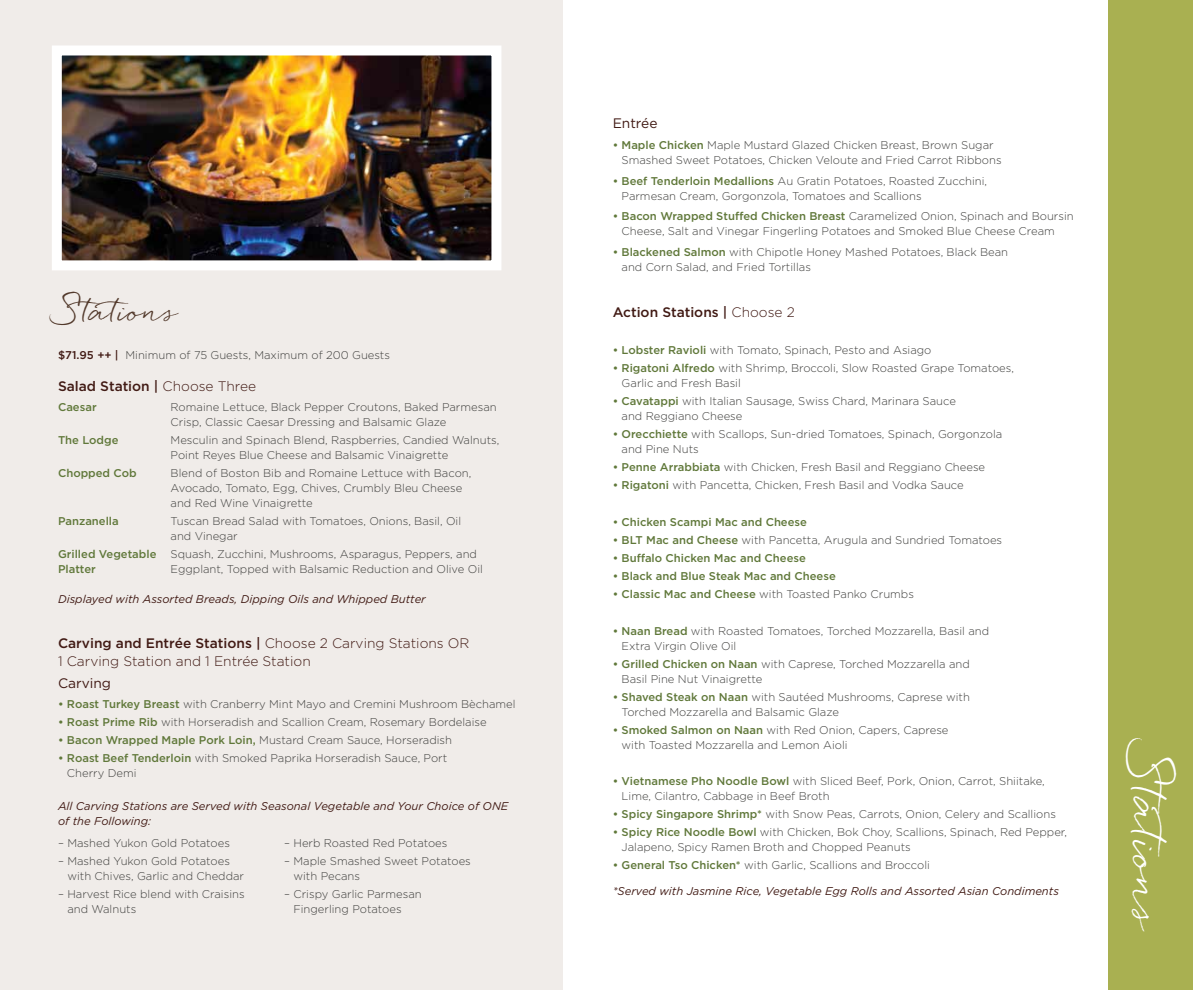
<style>
.page{position:relative;width:1193px;height:990px;background:#fff}
.page>*{position:absolute;margin:0;border:0;box-sizing:border-box;transform-origin:0 0}
.t1{font:45px "Quickpen";color:#fff}
.t2{font:30px "Quickpen";color:#52392b}
.t3{font:300 13.75px/17.5px "Gotham";color:#411a14}
.t4{font:500 13.75px "Gotham";color:#411a14}
.t5{font:13.75px "Gotham";color:#411a14}
.t6{font:300 11.25px/15px "Gotham";color:#3f3f3d}
.t7{font:italic 11.25px/15px "Gotham";color:#411a14}
.t8{font:500 11.25px "Gotham";color:#60783a}
.s1{font-weight:500;color:#411a14}
.s2{font-weight:300}
.s3{font-weight:500}
.s4{font-weight:500;color:#60783a}
</style>
<div class="page">
<div style="left:0;top:0;width:562px;height:990px;background:#f0ece9"></div>
<div style="left:1108px;top:0;width:84px;height:990px;background:#a9b051"></div>
<img style="left:52px;top:45px;width:449px;height:225px">
<h2 class="t2" style="left:58px;top:293px;width:124px">Stations</h2>
<p class="t6" style="left:58px;top:347px;width:333px"><span class="s1">$71.95 ++ |</span> Minimum of 75 Guests, Maximum of 200 Guests</p>
<p class="t4" style="left:58px;top:377px;width:199px">Salad Station | <span class="s2">Choose Three</span></p>
<p class="t8" style="left:58px;top:400px;width:40px">Caesar</p>
<p class="t6" style="left:171px;top:399px;width:327px">Romaine Lettuce, Black Pepper Croutons, Baked Parmesan<br>Crisp, Classic Caesar Dressing and Balsamic Glaze</p>
<p class="t8" style="left:58px;top:433px;width:62px">The Lodge</p>
<p class="t6" style="left:171px;top:432px;width:330px">Mesculin and Spinach Blend, Raspberries, Candied Walnuts,<br>Point Reyes Blue Cheese and Balsamic Vinaigrette</p>
<p class="t8" style="left:58px;top:466px;width:80px">Chopped Cob</p>
<p class="t6" style="left:171px;top:465px;width:302px">Blend of Boston Bib and Romaine Lettuce with Bacon,<br>Avocado, Tomato, Egg, Chives, Crumbly Bleu Cheese and Red Wine Vinaigrette</p>
<p class="t8" style="left:58px;top:514px;width:62px">Panzanella</p>
<p class="t6" style="left:171px;top:513px;width:292px">Tuscan Bread Salad with Tomatoes, Onions, Basil, Oil and Vinegar</p>
<p class="t8" style="left:58px;top:546px;width:100px">Grilled Vegetable</p>
<p class="t6" style="left:171px;top:546px;width:308px">Squash, Zucchini, Mushrooms, Asparagus, Peppers, and</p>
<p class="t8" style="left:58px;top:561px;width:39px">Platter</p>
<p class="t6" style="left:171px;top:561px;width:314px">Eggplant, Topped with Balsamic Reduction and Olive Oil</p>
<p class="t7" style="left:58px;top:591px;width:369px">Displayed with Assorted Breads, Dipping Oils and Whipped Butter</p>
<p class="t3" style="left:58px;top:634px;width:413px"><span class="s3">Carving and Entrée Stations |</span> Choose 2 Carving Stations OR<br>1 Carving Station and 1 Entrée Station</p>
<p class="t5" style="left:58px;top:674px;width:54px">Carving</p>
<p class="t6" style="left:58px;top:697px;width:459px"><span class="s4">• Roast Turkey Breast</span> with Cranberry Mint Mayo and Cremini Mushroom Bèchamel</p>
<p class="t6" style="left:58px;top:715px;width:430px"><span class="s4">• Roast Prime Rib</span> with Horseradish and Scallion Cream, Rosemary Bordelaise</p>
<p class="t6" style="left:58px;top:733px;width:395px"><span class="s4">• Bacon Wrapped Maple Pork Loin,</span> Mustard Cream Sauce, Horseradish</p>
<p class="t6" style="left:67px;top:750px;width:382px;text-indent:-9px"><span class="s4">• Roast Beef Tenderloin</span> with Smoked Paprika Horseradish Sauce, Port<br>Cherry Demi</p>
<p class="t7" style="left:58px;top:798px;width:452px">All Carving Stations are Served with Seasonal Vegetable and Your Choice of ONE of the Following:</p>
<p class="t6" style="left:58px;top:836px;width:173px">– Mashed Yukon Gold Potatoes</p>
<p class="t6" style="left:67px;top:853px;width:178px;text-indent:-9px">– Mashed Yukon Gold Potatoes with Chives, Garlic and Cheddar</p>
<p class="t6" style="left:67px;top:886px;width:179px;text-indent:-9px">– Harvest Rice blend with Craisins and Walnuts</p>
<p class="t6" style="left:284px;top:836px;width:165px">– Herb Roasted Red Potatoes</p>
<p class="t6" style="left:293px;top:853px;width:179px;text-indent:-9px">– Maple Smashed Sweet Potatoes with Pecans</p>
<p class="t6" style="left:293px;top:886px;width:130px;text-indent:-9px">– Crispy Garlic Parmesan<br>Fingerling Potatoes</p>
<p class="t5" style="left:612px;top:115px;width:46px">Entrée</p>
<p class="t6" style="left:621px;top:137px;width:381px;text-indent:-9px"><span class="s4">• Maple Chicken</span> Maple Mustard Glazed Chicken Breast, Brown Sugar<br>Smashed Sweet Potatoes, Chicken Veloute and Fried Carrot Ribbons</p>
<p class="t6" style="left:621px;top:173px;width:367px;text-indent:-9px"><span class="s4">• Beef Tenderloin Medallions</span> Au Gratin Potatoes, Roasted Zucchini,<br>Parmesan Cream, Gorgonzola, Tomatoes and Scallions</p>
<p class="t6" style="left:621px;top:209px;width:453px;text-indent:-9px"><span class="s4">• Bacon Wrapped Stuffed Chicken Breast</span> Caramelized Onion, Spinach and Boursin<br>Cheese, Salt and Vinegar Fingerling Potatoes and Smoked Blue Cheese Cream</p>
<p class="t6" style="left:621px;top:244px;width:388px;text-indent:-9px"><span class="s4">• Blackened Salmon</span> with Chipotle Honey Mashed Potatoes, Black Bean and Corn Salad, and Fried Tortillas</p>
<p class="t4" style="left:612px;top:303px;width:184px">Action Stations | <span class="s2">Choose 2</span></p>
<p class="t6" style="left:612px;top:342px;width:320px"><span class="s4">• Lobster Ravioli</span> with Tomato, Spinach, Pesto and Asiago</p>
<p class="t6" style="left:621px;top:360px;width:394px;text-indent:-9px"><span class="s4">• Rigatoni Alfredo</span> with Shrimp, Broccoli, Slow Roasted Grape Tomatoes,<br>Garlic and Fresh Basil</p>
<p class="t6" style="left:621px;top:393px;width:336px;text-indent:-9px"><span class="s4">• Cavatappi</span> with Italian Sausage, Swiss Chard, Marinara Sauce and Reggiano Cheese</p>
<p class="t6" style="left:621px;top:426px;width:382px;text-indent:-9px"><span class="s4">• Orecchiette</span> with Scallops, Sun-dried Tomatoes, Spinach, Gorgonzola and Pine Nuts</p>
<p class="t6" style="left:612px;top:459px;width:374px"><span class="s4">• Penne Arrabbiata</span> with Chicken, Fresh Basil and Reggiano Cheese</p>
<p class="t6" style="left:612px;top:477px;width:352px"><span class="s4">• Rigatoni</span> with Pancetta, Chicken, Fresh Basil and Vodka Sauce</p>
<p class="t8" style="left:612px;top:515px;width:196px">• Chicken Scampi Mac and Cheese</p>
<p class="t6" style="left:612px;top:532px;width:391px"><span class="s4">• BLT Mac and Cheese</span> with Pancetta, Arugula and Sundried Tomatoes</p>
<p class="t8" style="left:612px;top:551px;width:195px">• Buffalo Chicken Mac and Cheese</p>
<p class="t8" style="left:612px;top:569px;width:225px">• Black and Blue Steak Mac and Cheese</p>
<p class="t6" style="left:612px;top:586px;width:303px"><span class="s4">• Classic Mac and Cheese</span> with Toasted Panko Crumbs</p>
<p class="t6" style="left:621px;top:624px;width:369px;text-indent:-9px"><span class="s4">• Naan Bread</span> with Roasted Tomatoes, Torched Mozzarella, Basil and<br>Extra Virgin Olive Oil</p>
<p class="t6" style="left:621px;top:656px;width:350px;text-indent:-9px"><span class="s4">• Grilled Chicken on Naan</span> with Caprese, Torched Mozzarella and<br>Basil Pine Nut Vinaigrette</p>
<p class="t6" style="left:621px;top:689px;width:350px;text-indent:-9px"><span class="s4">• Shaved Steak on Naan</span> with Sautéed Mushrooms, Caprese with<br>Torched Mozzarella and Balsamic Glaze</p>
<p class="t6" style="left:621px;top:722px;width:328px;text-indent:-9px"><span class="s4">• Smoked Salmon on Naan</span> with Red Onion, Capers, Caprese with Toasted Mozzarella and Lemon Aioli</p>
<p class="t6" style="left:621px;top:773px;width:425px;text-indent:-9px"><span class="s4">• Vietnamese Pho Noodle Bowl</span> with Sliced Beef, Pork, Onion, Carrot, Shiitake,<br>Lime, Cilantro, Cabbage in Beef Broth</p>
<p class="t6" style="left:612px;top:806px;width:445px"><span class="s4">• Spicy Singapore Shrimp*</span> with Snow Peas, Carrots, Onion, Celery and Scallions</p>
<p class="t6" style="left:621px;top:824px;width:447px;text-indent:-9px"><span class="s4">• Spicy Rice Noodle Bowl</span> with Chicken, Bok Choy, Scallions, Spinach, Red Pepper,<br>Jalapeno, Spicy Ramen Broth and Chopped Peanuts</p>
<p class="t6" style="left:612px;top:857px;width:319px"><span class="s4">• General Tso Chicken*</span> with Garlic, Scallions and Broccoli</p>
<p class="t7" style="left:612px;top:883px;width:448px">*Served with Jasmine Rice, Vegetable Egg Rolls and Assorted Asian Condiments</p>
<h1 class="t1" style="left:1173px;top:751px;width:185px;rotate:90deg">Stations</h1>
</div>
